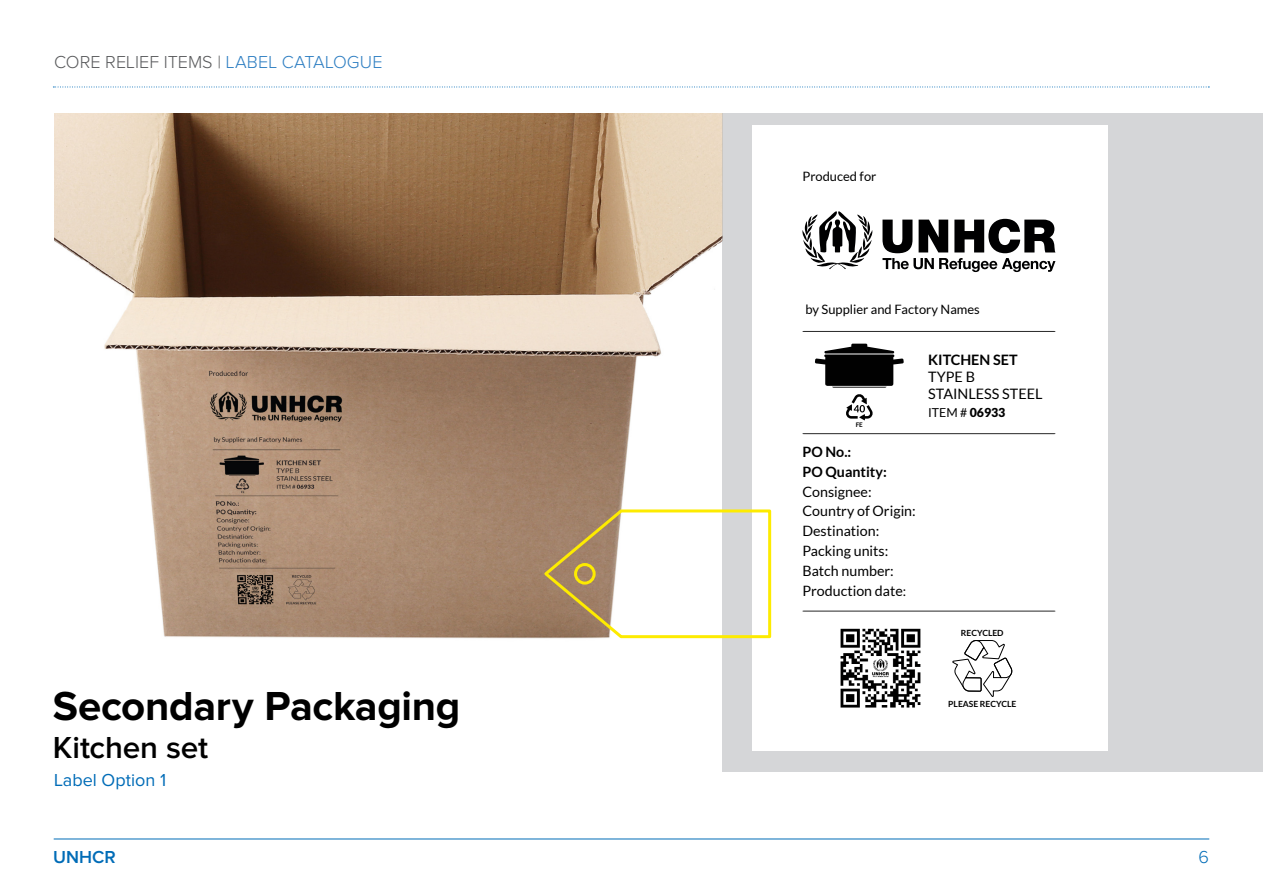
<style>
.page{position:relative;width:1263px;height:893px;background:#fff}
.page>*{position:absolute;margin:0;border:0;box-sizing:border-box;transform-origin:0 0}
.t1{font:700 42px "Proxima Nova";letter-spacing:-.01em;color:#000}
.t2{font:600 31.5px "Proxima Nova";letter-spacing:-.005em;color:#000}
.t3{font:300 18px "Proxima Nova";letter-spacing:.005em;color:#58595b}
.t4{font:18px "Proxima Nova";color:#006cb7}
.t5{font:600 18px "Proxima Nova";color:#006cb7}
.t6{font:300 18px "Proxima Nova";color:#006cb7}
.t7{font:14.4px/17.2px "Lato";color:#000}
.t8{font:700 14.4px "Lato";color:#000}
.t9{font:14.25px/19.8px "Lato";color:#000}
.t10{font:700 14.25px/19.8px "Lato";color:#000}
.t11{font:12.9px "Lato";color:#000}
.t12{font:12.3px "Lato";color:#000}
.t13{font:700 8.55px "Lato";color:#000}
.t14{font:700 6.3px "Lato";color:#000}
.s1{color:#2d7ec2}
.s2{font-weight:900}
.s3{font-size:13.35px}
</style>
<div class="page">
<hr style="left:54px;top:839px;width:1155px;height:1px;background:#006cb7">
<svg style="left:53px;top:87px;width:1156px;height:1px"></svg>
<img style="left:54px;top:113px;width:669px;height:565px">
<div style="left:723px;top:113px;width:540px;height:658px;background:#d5d6d8"></div>
<div style="left:752px;top:125px;width:356px;height:626px;background:#fff"></div>
<svg style="left:802px;top:211px;width:71px;height:58px"></svg>
<svg style="left:882px;top:219px;width:173px;height:53px"></svg>
<svg style="left:802px;top:331px;width:253px;height:1px"></svg>
<svg style="left:802px;top:433px;width:253px;height:1px"></svg>
<svg style="left:802px;top:611px;width:253px;height:1px"></svg>
<svg style="left:815px;top:344px;width:89px;height:76px"></svg>
<img style="left:840px;top:628px;width:81px;height:80px">
<svg style="left:952px;top:640px;width:61px;height:57px"></svg>
<svg style="left:541px;top:508px;width:231px;height:132px"></svg>
<div style="left:574px;top:563px;width:22px;height:22px;border:3px solid #fdeb00;border-radius:50%"></div>
<p class="t3" style="left:54px;top:54px;width:330px">CORE RELIEF ITEMS | <span class="s1">LABEL CATALOGUE</span></p>
<h1 class="t1" style="left:53px;top:687px;width:409px">Secondary Packaging</h1>
<h2 class="t2" style="left:53px;top:733px;width:157px">Kitchen set</h2>
<p class="t4" style="left:54px;top:771px;width:114px">Label Option 1</p>
<p class="t11" style="left:802px;top:169px;width:75px">Produced for</p>
<p class="t11" style="left:805px;top:302px;width:176px">by Supplier and Factory Names</p>
<p class="t8" style="left:928px;top:351px;width:91px">KITCHEN SET</p>
<p class="t7" style="left:928px;top:368px;width:116px">TYPE B<br>STAINLESS STEEL</p>
<p class="t12" style="left:928px;top:406px;width:79px">ITEM # <span class="s2">06933</span></p>
<p class="t14" style="left:856px;top:421px;width:9px">FE</p>
<p class="t10" style="left:802px;top:441px;width:86px">PO No.:<br>PO Quantity:</p>
<p class="t9" style="left:802px;top:481px;width:115px">Consignee:<br>Country of Origin:<br>Destination:<br>Packing units:<br>Batch number:<br>Production date<span class="s3">:</span></p>
<p class="t13" style="left:961px;top:628px;width:44px">RECYCLED</p>
<p class="t13" style="left:948px;top:699px;width:70px">PLEASE RECYCLE</p>
<p class="t5" style="left:53px;top:848px;width:64px">UNHCR</p>
<p class="t6" style="left:1198px;top:848px;width:12px">6</p>
</div>
